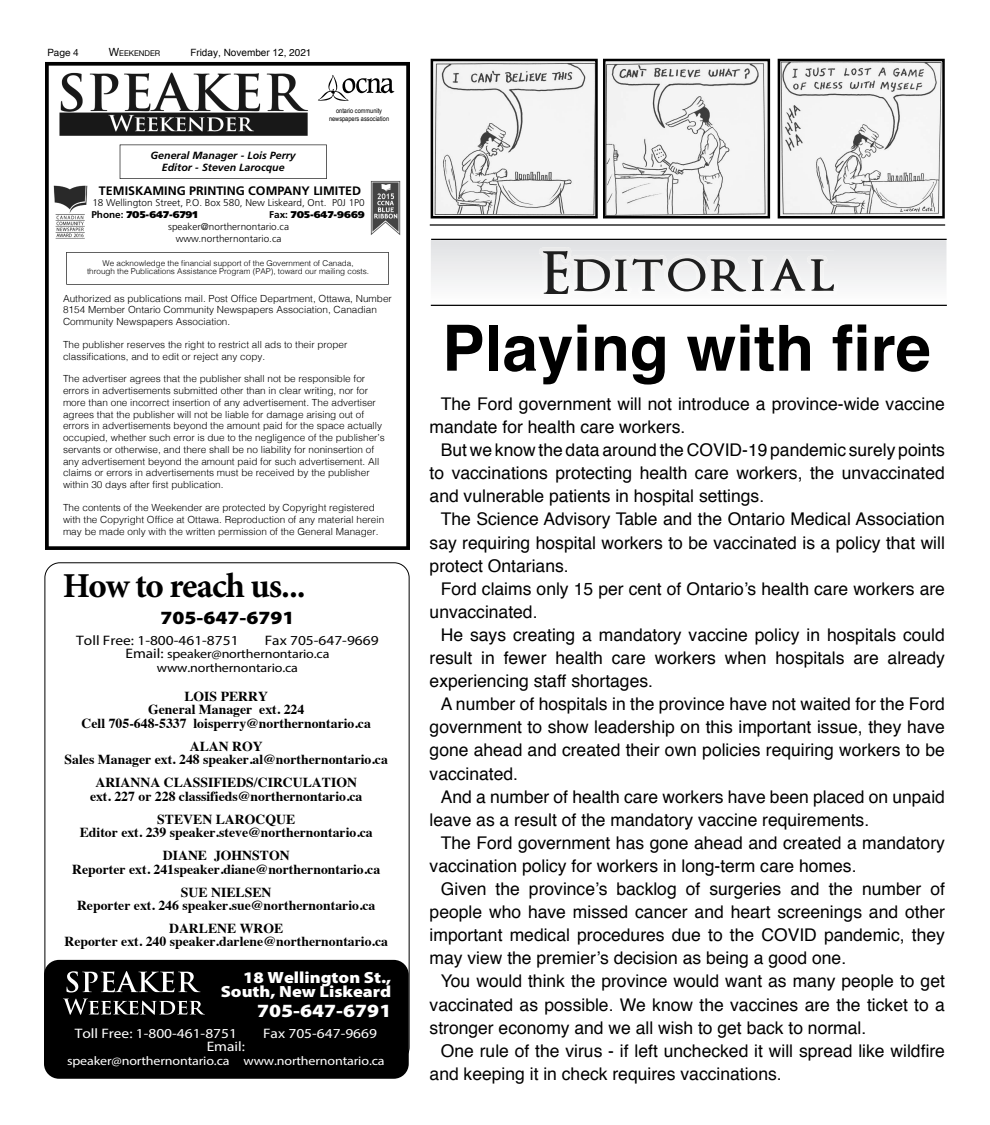
<style>
.page{position:relative;width:990px;height:1125px;background:#fff}
.page>*{position:absolute;margin:0;border:0;box-sizing:border-box;transform-origin:0 0}
.t1{font:700 63.75px "Helvetica";color:#000}
.t2{font:700 35px "Minion Pro";letter-spacing:-.03em;color:#000}
.t3{font:900 18.75px "Myriad Pro";color:#000;scale:1.12 1}
.t4{font:900 18.75px "Myriad Pro";color:#fff;scale:1.12 1}
.t5{font:17.5px/23.1px "Helvetica";color:#000;text-align:justify}
.t6{font:900 16.25px/13.8px "Myriad Pro";color:#fff;text-align:right;scale:1.12 1}
.t7{font:700 13.75px/13.2px "Times";color:#000;text-align:center}
.t8{font:13.75px "Myriad Pro";color:#fff;scale:1.12 1}
.t9{font:13.75px "Myriad Pro";color:#000;scale:1.12 1}
.t10{font:12.5px/13.8px "Myriad Pro";letter-spacing:-.01em;color:#000;text-align:center;scale:1.12 1}
.t11{font:12.5px "Myriad Pro";letter-spacing:-.01em;color:#fff;scale:1.12 1}
.t12{font:700 12.25px "Frutiger";color:#000}
.t13{font:italic 700 10.38px/12.5px "Frutiger";color:#000;text-align:center}
.t14{font:10px "Arial";color:#000}
.t15{font:10px "Helvetica Neue";color:#000}
.t16{font:300 9.75px/11.8px "Helvetica";color:#000}
.t17{font:300 9.75px/11.8px "Frutiger";color:#000}
.t18{font:900 9.75px "Frutiger";color:#000}
.t19{font:300 8px/8.6px "Helvetica";color:#000;text-align:center}
.t20{font:7.88px "Helvetica Neue";color:#000}
.t21{font:6.75px/8.1px "Arial Narrow";color:#000;text-align:center}
.s1{font-size:11.25px}
.s2{font-family:"Helvetica"}
.s3{font-weight:700}
.s4{font-weight:900}
.s5{font-size:13.75px}
</style>
<div class="page">
<svg style="left:45px;top:62px;width:365px;height:488px"></svg>
<img style="left:370px;top:181px;width:31px;height:55px">
<img style="left:54px;top:185px;width:33px;height:53px">
<div style="left:44px;top:960px;width:365px;height:119px;background:#000;border-radius:15px"></div>
<svg style="left:64px;top:999px;width:141px;height:16px"></svg>
<svg style="left:66px;top:971px;width:134px;height:21px"></svg>
<img style="left:539px;top:247px;width:299px;height:51px">
<img style="left:614px;top:251px;width:15px;height:43px">
<img style="left:543px;top:251px;width:71px;height:43px">
<hr style="left:431px;top:305px;width:516px;height:1px;background:#000">
<hr style="left:431px;top:239px;width:516px;height:1px;background:#000">
<img style="left:434px;top:62px;width:161px;height:153px">
<div style="left:431px;top:59px;width:167px;height:159px;border:2px solid #000"></div>
<img style="left:606px;top:62px;width:161px;height:153px">
<div style="left:603px;top:59px;width:167px;height:159px;border:2px solid #000"></div>
<img style="left:781px;top:62px;width:161px;height:153px">
<div style="left:778px;top:59px;width:167px;height:159px;border:2px solid #000"></div>
<hr style="left:430px;top:224px;width:515px;height:2px;background:#000">
<p class="t15" style="left:48px;top:45px;width:33px">Page 4</p>
<p class="t20" style="left:109px;top:47px;width:53px"><span class="s1">W</span>EEKENDER</p>
<p class="t14" style="left:190px;top:46px;width:123px">Friday, November 12, <span class="s2">2021</span></p>
<p class="t21" style="left:329px;top:106px;width:62px">ontario community newspapers association</p>
<p class="t13" style="left:151px;top:149px;width:147px">General Manager - Lois Perry<br>Editor - Steven Larocque</p>
<p class="t17" style="left:91px;top:197px;width:275px">18 Wellington Street, P.O. Box 580, New Liskeard, Ont. P0J 1P0<br><span class="s3">Phone:</span> <span class="s4">705-647-6791</span></p>
<p class="t12" style="left:99px;top:184px;width:264px">TEMISKAMING PRINTING COMPANY LIMITED</p>
<p class="t18" style="left:269px;top:209px;width:97px"><span class="s3">Fax:</span> 705-647-9669</p>
<p class="t17" style="left:168px;top:221px;width:122px">speaker@northernontario.ca</p>
<p class="t17" style="left:176px;top:232px;width:107px">www.northernontario.ca</p>
<p class="t19" style="left:87px;top:258px;width:284px">We acknowledge the financial support of the Government of Canada,<br>through the Publications Assistance Program (PAP), toward our mailing costs.</p>
<p class="t16" style="left:63px;top:292px;width:330px">Authorized as publications mail. Post Office Department, Ottawa, Number<br>8154 Member Ontario Community Newspapers Association, Canadian<br>Community Newspapers Association.</p>
<p class="t16" style="left:63px;top:338px;width:286px">The publisher reserves the right to restrict all ads to their proper classifications, and to edit or reject any copy.</p>
<p class="t16" style="left:63px;top:372px;width:323px">The advertiser agrees that the publisher shall not be responsible for errors in advertisements submitted other than in clear writing, nor for more than one incorrect insertion of any advertisement. The advertiser agrees that the publisher will not be liable for damage arising out of errors in advertisements beyond the amount paid for the space actually occupied, whether such error is due to the negligence of the publisher’s servants or otherwise, and there shall be no liability for noninsertion of any advertisement beyond the amount paid for such advertisement. All claims or errors in advertisements must be received by the publisher within 30 days after first publication.</p>
<p class="t16" style="left:63px;top:501px;width:323px">The contents of the Weekender are protected by Copyright registered with the Copyright Office at Ottawa. Reproduction of any material herein may be made only with the written permission of the General Manager.</p>
<h2 class="t2" style="left:63px;top:561px;width:244px">How to reach us...</h2>
<p class="t3" style="left:160px;top:607px;width:121px">705-647-6791</p>
<p class="t9" style="left:76px;top:632px;width:146px">Toll Free: 1-800-461-8751</p>
<p class="t9" style="left:265px;top:632px;width:103px">Fax 705-647-9669</p>
<p class="t10" style="left:125px;top:647px;width:184px"><span class="s5">Email:</span> speaker@northernontario.ca www.northernontario.ca</p>
<p class="t7" style="left:82px;top:688px;width:291px">LOIS PERRY<br>General Manager ext. 224<br>Cell 705-648-5337 loisperry@northernontario.ca</p>
<p class="t7" style="left:65px;top:738px;width:325px">ALAN ROY<br>Sales Manager ext. 248 speaker.al@northernontario.ca</p>
<p class="t7" style="left:90px;top:775px;width:274px">ARIANNA CLASSIFIEDS/CIRCULATION ext. 227 or 228 classifieds@northernontario.ca</p>
<p class="t7" style="left:80px;top:811px;width:295px">STEVEN LAROCQUE<br>Editor ext. 239 speaker.steve@northernontario.ca</p>
<p class="t7" style="left:72px;top:848px;width:309px">DIANE JOHNSTON<br>Reporter ext. 241speaker.diane@northernontario.ca</p>
<p class="t7" style="left:77px;top:884px;width:300px">SUE NIELSEN<br>Reporter ext. 246 speaker.sue@northernontario.ca</p>
<p class="t7" style="left:64px;top:921px;width:325px">DARLENE WROE<br>Reporter ext. 240 speaker.darlene@northernontario.ca</p>
<p class="t6" style="left:221px;top:971px;width:154px">18 Wellington St.,<br>South, New Liskeard</p>
<p class="t4" style="left:257px;top:1000px;width:121px">705-647-6791</p>
<p class="t8" style="left:75px;top:1024px;width:146px">Toll Free: 1-800-461-8751</p>
<p class="t8" style="left:263px;top:1024px;width:103px">Fax 705-647-9669</p>
<p class="t8" style="left:207px;top:1038px;width:36px">Email:</p>
<p class="t11" style="left:67px;top:1053px;width:285px">speaker@northernontario.ca www.northernontario.ca</p>
<h1 class="t1" style="left:442px;top:297px;width:490px">Playing with fire</h1>
<p class="t5" style="left:430px;top:393px;width:517px;text-indent:11px">The Ford government will not introduce a province-wide vaccine mandate for health care workers.</p>
<p class="t5" style="left:430px;top:439px;width:517px;text-indent:11px">But we know the data around the COVID-19 pandemic surely points to vaccinations protecting health care workers, the unvaccinated and vulnerable patients in hospital settings.</p>
<p class="t5" style="left:430px;top:508px;width:517px;text-indent:11px">The Science Advisory Table and the Ontario Medical Association say requiring hospital workers to be vaccinated is a policy that will protect Ontarians.</p>
<p class="t5" style="left:430px;top:578px;width:517px;text-indent:11px">Ford claims only 15 per cent of Ontario’s health care workers are unvaccinated.</p>
<p class="t5" style="left:430px;top:624px;width:517px;text-indent:11px">He says creating a mandatory vaccine policy in hospitals could result in fewer health care workers when hospitals are already experiencing staff shortages.</p>
<p class="t5" style="left:430px;top:693px;width:517px;text-indent:11px">A number of hospitals in the province have not waited for the Ford government to show leadership on this important issue, they have gone ahead and created their own policies requiring workers to be vaccinated.</p>
<p class="t5" style="left:430px;top:786px;width:517px;text-indent:11px">And a number of health care workers have been placed on unpaid leave as a result of the mandatory vaccine requirements.</p>
<p class="t5" style="left:430px;top:832px;width:517px;text-indent:11px">The Ford government has gone ahead and created a mandatory vaccination policy for workers in long-term care homes.</p>
<p class="t5" style="left:430px;top:878px;width:517px;text-indent:11px">Given the province’s backlog of surgeries and the number of people who have missed cancer and heart screenings and other important medical procedures due to the COVID pandemic, they may view the premier’s decision as being a good one.</p>
<p class="t5" style="left:430px;top:970px;width:517px;text-indent:11px">You would think the province would want as many people to get vaccinated as possible. We know the vaccines are the ticket to a stronger economy and we all wish to get back to normal.</p>
<p class="t5" style="left:430px;top:1040px;width:517px;text-indent:11px">One rule of the virus - if left unchecked it will spread like wildfire and keeping it in check requires vaccinations.</p>
</div>
